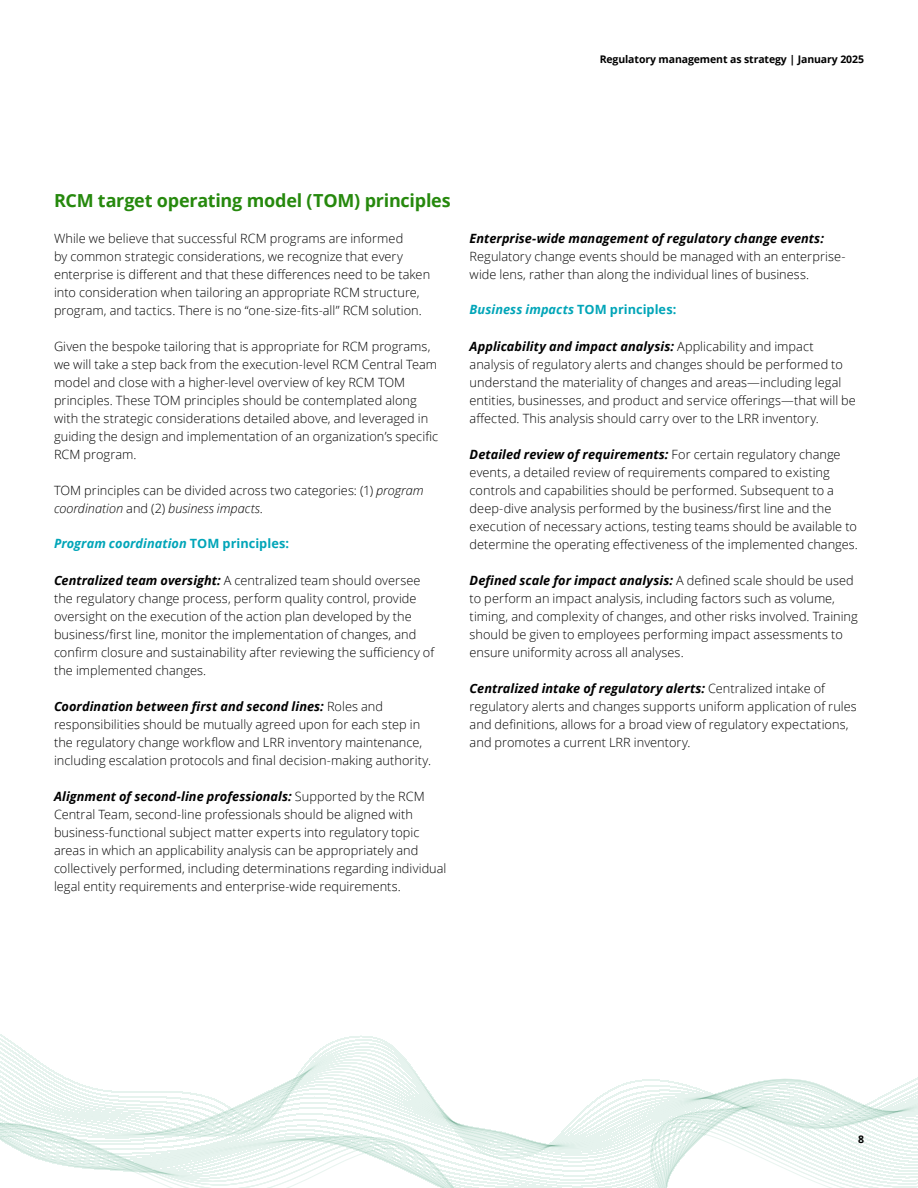
<style>
.page{position:relative;width:918px;height:1188px;background:#fff}
.page>*{position:absolute;margin:0;border:0;box-sizing:border-box;transform-origin:0 0}
.t1{font:700 18px "Open Sans";letter-spacing:-.015em;color:#26890d}
.t2{font:300 12.75px/18px "Open Sans";letter-spacing:.005em;color:#000}
.t3{font:italic 700 12.75px "Open Sans";letter-spacing:.005em;color:#00a5b8}
.t4{font:italic 700 12.75px "Open Sans";color:#000}
.t5{font:700 10.5px "Open Sans";letter-spacing:-.01em;color:#000}
.s1{font-style:italic}
.s2{font-style:normal}
.s3{font-weight:700;font-style:italic}
</style>
<div class="page">
<svg style="left:0;top:1053px;width:405px;height:5px"></svg>
<svg style="left:0;top:1058px;width:408px;height:4px"></svg>
<svg style="left:0;top:1062px;width:412px;height:5px"></svg>
<svg style="left:0;top:1067px;width:415px;height:4px"></svg>
<svg style="left:0;top:1071px;width:418px;height:5px"></svg>
<svg style="left:0;top:1076px;width:918px;height:3px"></svg>
<svg style="left:0;top:1080px;width:916px;height:3px"></svg>
<svg style="left:0;top:1083px;width:918px;height:4px"></svg>
<svg style="left:0;top:1087px;width:918px;height:5px"></svg>
<svg style="left:0;top:1092px;width:918px;height:4px"></svg>
<svg style="left:0;top:1096px;width:918px;height:3px"></svg>
<svg style="left:0;top:1099px;width:918px;height:2px"></svg>
<svg style="left:0;top:1101px;width:918px;height:2px;fill:#e6f3ee"></svg>
<svg style="left:0;top:1103px;width:918px;height:2px;fill:#e6f3ee"></svg>
<svg style="left:0;top:1110px;width:918px;height:2px;fill:#e6f3ee"></svg>
<svg style="left:0;top:1112px;width:918px;height:2px;fill:#e6f3ee"></svg>
<svg style="left:0;top:1114px;width:918px;height:2px;fill:#e6f3ee"></svg>
<svg style="left:0;top:1116px;width:918px;height:3px;fill:#e6f3ee"></svg>
<svg style="left:0;top:1119px;width:918px;height:3px;fill:#e6f3ee"></svg>
<svg style="left:0;top:1122px;width:918px;height:4px"></svg>
<svg style="left:0;top:1126px;width:918px;height:5px;fill:#e6f3ee"></svg>
<svg style="left:0;top:1131px;width:918px;height:57px"></svg>
<p class="t5" style="left:600px;top:52px;width:266px">Regulatory management as strategy | January 2025</p>
<h1 class="t1" style="left:54px;top:188px;width:398px">RCM target operating model (TOM) principles</h1>
<p class="t2" style="left:54px;top:229px;width:378px">While we believe that successful RCM programs are informed<br>by common strategic considerations, we recognize that every enterprise is different and that these differences need to be taken into consideration when tailoring an appropriate RCM structure, program, and tactics. There is no “one-size-fits-all” RCM solution.</p>
<p class="t2" style="left:54px;top:337px;width:386px">Given the bespoke tailoring that is appropriate for RCM programs, we will take a step back from the execution-level RCM Central Team model and close with a higher-level overview of key RCM TOM principles. These TOM principles should be contemplated along with the strategic considerations detailed above, and leveraged in guiding the design and implementation of an organization’s specific RCM program.</p>
<p class="t2" style="left:54px;top:481px;width:371px">TOM principles can be divided across two categories: (1) <span class="s1">program coordination</span> and (2) <span class="s1">business impacts</span>.</p>
<p class="t3" style="left:54px;top:534px;width:237px">Program coordination <span class="s2">TOM principles:</span></p>
<p class="t2" style="left:54px;top:571px;width:382px"><span class="s3">Centralized team oversight:</span> A centralized team should oversee the regulatory change process, perform quality control, provide oversight on the execution of the action plan developed by the business/first line, monitor the implementation of changes, and confirm closure and sustainability after reviewing the sufficiency of the implemented changes.</p>
<p class="t2" style="left:54px;top:697px;width:379px"><span class="s3">Coordination between first and second lines:</span> Roles and responsibilities should be mutually agreed upon for each step in the regulatory change workflow and LRR inventory maintenance, including escalation protocols and final decision-making authority.</p>
<p class="t2" style="left:54px;top:787px;width:394px"><span class="s3">Alignment of second-line professionals:</span> Supported by the RCM Central Team, second-line professionals should be aligned with business-functional subject matter experts into regulatory topic areas in which an applicability analysis can be appropriately and collectively performed, including determinations regarding individual legal entity requirements and enterprise-wide requirements.</p>
<p class="t4" style="left:470px;top:229px;width:356px">Enterprise-wide management of regulatory change events:</p>
<p class="t2" style="left:470px;top:247px;width:377px">Regulatory change events should be managed with an enterprise&shy;wide lens, rather than along the individual lines of business.</p>
<p class="t3" style="left:470px;top:300px;width:208px">Business impacts <span class="s2">TOM principles:</span></p>
<p class="t2" style="left:470px;top:337px;width:388px"><span class="s3">Applicability and impact analysis:</span> Applicability and impact analysis of regulatory alerts and changes should be performed to understand the materiality of changes and areas—including legal entities, businesses, and product and service offerings—that will be affected. This analysis should carry over to the LRR inventory.</p>
<p class="t2" style="left:470px;top:445px;width:390px"><span class="s3">Detailed review of requirements:</span> For certain regulatory change events, a detailed review of requirements compared to existing controls and capabilities should be performed. Subsequent to a deep-dive analysis performed by the business/first line and the execution of necessary actions, testing teams should be available to determine the operating effectiveness of the implemented changes.</p>
<p class="t2" style="left:470px;top:571px;width:390px"><span class="s3">Defined scale for impact analysis:</span> A defined scale should be used to perform an impact analysis, including factors such as volume, timing, and complexity of changes, and other risks involved. Training should be given to employees performing impact assessments to ensure uniformity across all analyses.</p>
<p class="t2" style="left:470px;top:679px;width:389px"><span class="s3">Centralized intake of regulatory alerts:</span> Centralized intake of regulatory alerts and changes supports uniform application of rules and definitions, allows for a broad view of regulatory expectations, and promotes a current LRR inventory.</p>
<p class="t5" style="left:858px;top:1132px;width:7px">8</p>
</div>
